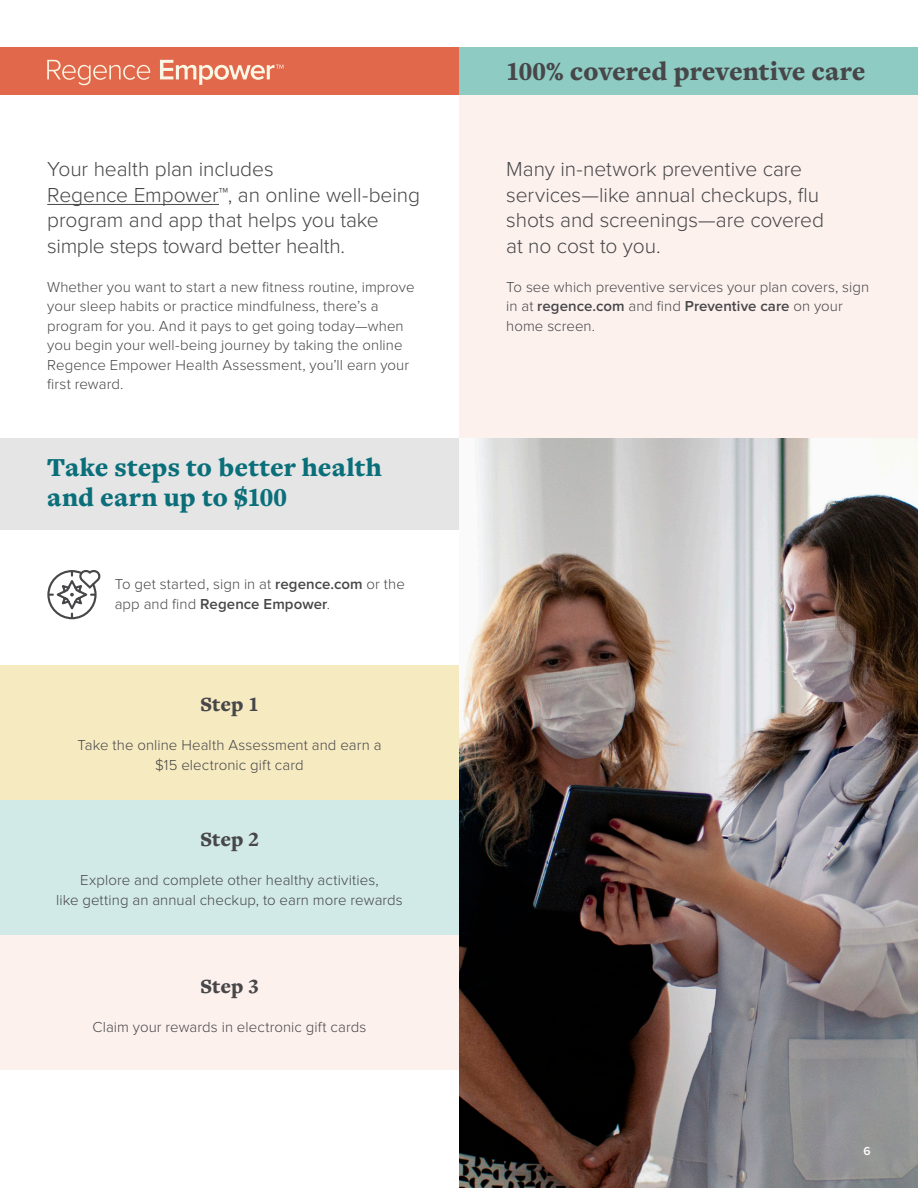
<style>
.page{position:relative;width:918px;height:1188px;background:#fff}
.page>*{position:absolute;margin:0;border:0;box-sizing:border-box;transform-origin:0 0}
.Large_Subhead_18pt_F{font:900 27px/30px "Freight Text Pro";letter-spacing:.005em;color:#0a6f7a}
.Large_Subhead_18pt_F-2{font:900 27px "Freight Text Pro";color:#474749}
.Intro_14pt{font:300 21px/25.5px "Proxima Nova";letter-spacing:-.005em;color:#474749}
.Small_Subhead_14pt_F{font:900 21px "Freight Text Pro";letter-spacing:.005em;color:#474749}
.Text_Light_10pt{font:300 15px/19.5px "Proxima Nova";letter-spacing:.005em;color:#474749}
.t1{font:600 12px "Proxima Nova";color:#fff}
.s1{font-weight:600}
.s2{font-family:"Freight Text Cmp Pro"}
</style>
<div class="page">
<div style="left:0;top:439px;width:459px;height:91px;background:#e5e5e5"></div>
<div style="left:0;top:665px;width:459px;height:135px;background:#f6eac1"></div>
<div style="left:0;top:800px;width:459px;height:135px;background:#d1e9e7"></div>
<div style="left:0;top:935px;width:459px;height:135px;background:#fdf1ee"></div>
<div style="left:459px;top:95px;width:459px;height:344px;background:#fdf1ee"></div>
<img style="left:459px;top:439px;width:459px;height:749px">
<div style="left:0;top:47px;width:459px;height:48px;background:#e2684c"></div>
<div style="left:459px;top:47px;width:459px;height:48px;background:#8ecbc3"></div>
<hr style="left:47px;top:204px;width:172px;height:1px;background:#474749">
<svg style="left:47px;top:60px;width:103px;height:25px"></svg>
<svg style="left:160px;top:60px;width:123px;height:25px"></svg>
<svg style="left:47px;top:570px;width:54px;height:50px"></svg>
<p class="Intro_14pt" style="left:47px;top:157px;width:374px">Your health plan includes<br>Regence Empower™, an online well-being program and app that helps you take simple steps toward better health.</p>
<p class="Text_Light_10pt" style="left:47px;top:277px;width:369px">Whether you want to start a new fitness routine, improve your sleep habits or practice mindfulness, there’s a program for you. And it pays to get going today—when you begin your well-being journey by taking the online Regence Empower Health Assessment, you’ll earn your first reward.</p>
<p class="Large_Subhead_18pt_F" style="left:47px;top:452px;width:336px">Take steps to better health and earn up to $100</p>
<p class="Text_Light_10pt" style="left:115px;top:575px;width:292px">To get started, sign in at <span class="s1">regence.com</span> or the app and find <span class="s1">Regence Empower</span>.</p>
<p class="Small_Subhead_14pt_F" style="left:200px;top:690px;width:60px">Step 1</p>
<p class="Text_Light_10pt" style="left:77px;top:736px;width:306px;text-align:center">Take the online Health Assessment and earn a $15 electronic gift card</p>
<p class="Small_Subhead_14pt_F" style="left:200px;top:825px;width:60px">Step 2</p>
<p class="Text_Light_10pt" style="left:56px;top:871px;width:348px;text-align:center">Explore and complete other healthy activities,<br>like getting an annual checkup, to earn more rewards</p>
<p class="Small_Subhead_14pt_F" style="left:200px;top:972px;width:60px">Step 3</p>
<p class="Text_Light_10pt" style="left:93px;top:1017px;width:275px">Claim your rewards in electronic gift cards</p>
<p class="Large_Subhead_18pt_F-2" style="left:506px;top:53px;width:361px">100<span class="s2">%</span> covered preventive care</p>
<p class="Intro_14pt" style="left:506px;top:157px;width:319px">Many in-network preventive care services—like annual checkups, flu shots and screenings—are covered at no cost to you.</p>
<p class="Text_Light_10pt" style="left:506px;top:277px;width:364px">To see which preventive services your plan covers, sign in at <span class="s1">regence.com</span> and find <span class="s1">Preventive care</span> on your home screen.</p>
<p class="t1" style="left:864px;top:1145px;width:9px">6</p>
</div>
